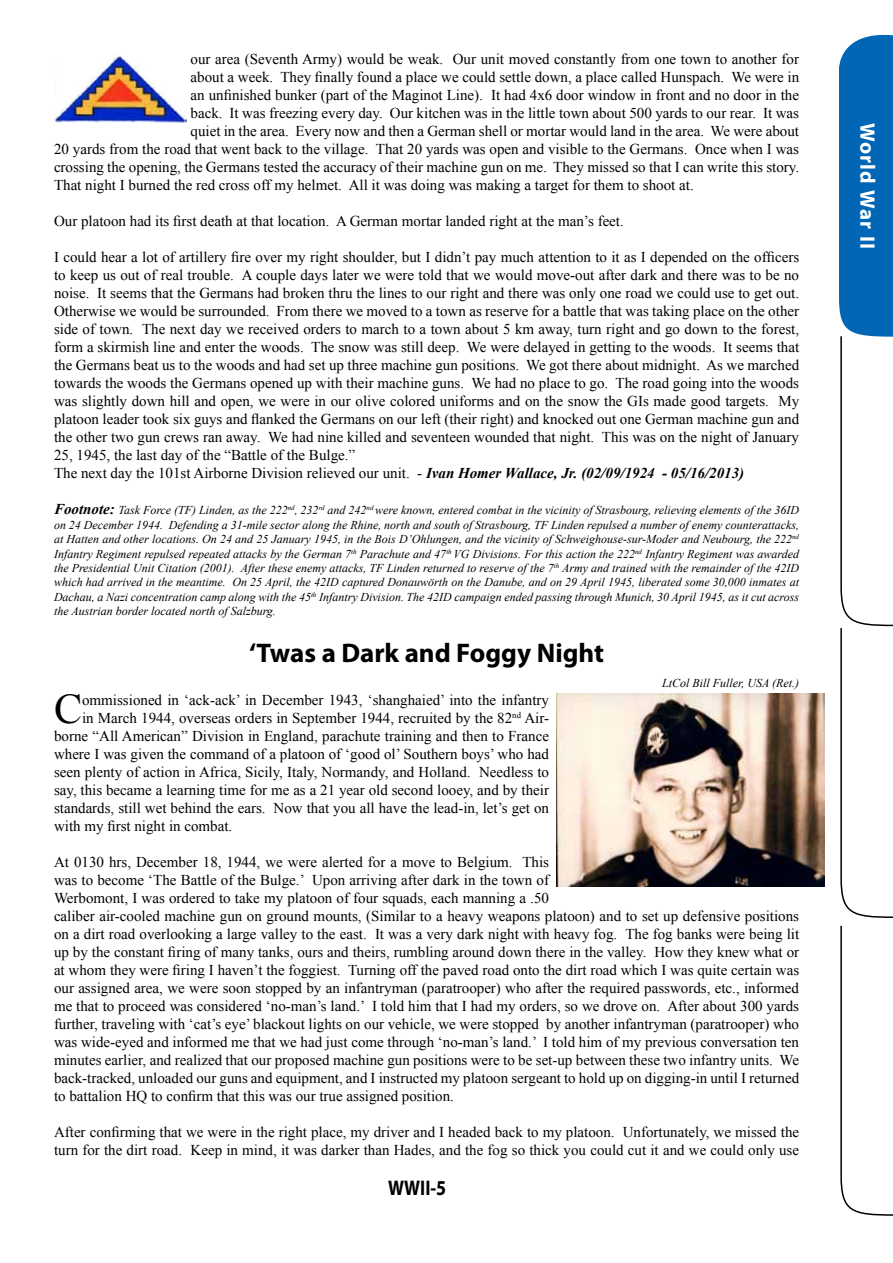
<style>
.page{position:relative;width:893px;height:1263px;background:#fff}
.page>*{position:absolute;margin:0;border:0;box-sizing:border-box;transform-origin:0 0}
.t1{font:42.15px "Times New Roman";color:#000}
.t2{font:700 27px "Myriad Pro";color:#000}
.t3{font:700 21.3px "Myriad Pro";color:#000;scale:.85 1}
.t4{font:700 21px "Myriad Pro";letter-spacing:.06em;color:#fff}
.t5{font:15px/18px "Times New Roman";color:#000}
.t6{font:italic 12px/14.4px "Times New Roman";color:#000;text-align:justify}
.s1{font-weight:700;font-style:italic}
.s2{font-weight:700;font-size:15px}
</style>
<div class="page">
<svg style="left:839px;top:34px;width:54px;height:1182px"></svg>
<img style="left:54px;top:55px;width:132px;height:69px">
<img style="left:556px;top:693px;width:268px;height:194px">
<p class="t5" style="left:190px;top:50px;width:610px">our area (Seventh Army) would be weak. Our unit moved constantly from one town to another for</p>
<p class="t5" style="left:190px;top:68px;width:610px">about a week. They finally found a place we could settle down, a place called Hunspach. We were in</p>
<p class="t5" style="left:190px;top:86px;width:610px">an unfinished bunker (part of the Maginot Line). It had 4x6 door window in front and no door in the</p>
<p class="t5" style="left:190px;top:104px;width:610px">back. It was freezing every day. Our kitchen was in the little town about 500 yards to our rear. It was</p>
<p class="t5" style="left:190px;top:122px;width:610px">quiet in the area. Every now and then a German shell or mortar would land in the area. We were about</p>
<p class="t5" style="left:54px;top:140px;width:747px">20 yards from the road that went back to the village. That 20 yards was open and visible to the Germans. Once when I was</p>
<p class="t5" style="left:54px;top:158px;width:747px">crossing the opening, the Germans tested the accuracy of their machine gun on me. They missed so that I can write this story.</p>
<p class="t5" style="left:54px;top:176px;width:641px">That night I burned the red cross off my helmet. All it was doing was making a target for them to shoot at.</p>
<p class="t5" style="left:54px;top:212px;width:571px">Our platoon had its first death at that location. A German mortar landed right at the man’s feet.</p>
<p class="t5" style="left:54px;top:248px;width:747px">I could hear a lot of artillery fire over my right shoulder, but I didn’t pay much attention to it as I depended on the officers to keep us out of real trouble. A couple days later we were told that we would move-out after dark and there was to be no noise. It seems that the Germans had broken thru the lines to our right and there was only one road we could use to get out.<br>Otherwise we would be surrounded. From there we moved to a town as reserve for a battle that was taking place on the other side of town. The next day we received orders to march to a town about 5 km away, turn right and go down to the forest, form a skirmish line and enter the woods. The snow was still deep. We were delayed in getting to the woods. It seems that the Germans beat us to the woods and had set up three machine gun positions. We got there about midnight. As we marched towards the woods the Germans opened up with their machine guns. We had no place to go. The road going into the woods was slightly down hill and open, we were in our olive colored uniforms and on the snow the GIs made good targets. My platoon leader took six guys and flanked the Germans on our left (their right) and knocked out one German machine gun and the other two gun crews ran away. We had nine killed and seventeen wounded that night. This was on the night of January 25, 1945, the last day of the “Battle of the Bulge.”<br>The next day the 101st Airborne Division relieved our unit. - <span class="s1">Ivan Homer Wallace, Jr. (02/09/1924 - 05/16/2013)</span></p>
<p class="t6" style="left:54px;top:503px;width:747px"><span class="s2">Footnote:</span> Task Force (TF) Linden, as the 222<sup>nd</sup>, 232<sup>rd</sup> and 242<sup>nd</sup> were known, entered combat in the vicinity of Strasbourg, relieving elements of the 36ID on 24 December 1944. Defending a 31-mile sector along the Rhine, north and south of Strasbourg, TF Linden repulsed a number of enemy counterattacks, at Hatten and other locations. On 24 and 25 January 1945, in the Bois D’Ohlungen, and the vicinity of Schweighouse-sur-Moder and Neubourg, the 222<sup>nd </sup>Infantry Regiment repulsed repeated attacks by the German 7<sup>th</sup> Parachute and 47<sup>th</sup> VG Divisions. For this action the 222<sup>nd</sup> Infantry Regiment was awarded the Presidential Unit Citation (2001). After these enemy attacks, TF Linden returned to reserve of the 7<sup>th</sup> Army and trained with the remainder of the 42ID which had arrived in the meantime. On 25 April, the 42ID captured Donauwörth on the Danube, and on 29 April 1945, liberated some 30,000 inmates at Dachau, a Nazi concentration camp along with the 45<sup>th</sup> Infantry Division. The 42ID campaign ended passing through Munich, 30 April 1945, as it cut across the Austrian border located north of Salzburg.</p>
<h2 class="t2" style="left:249px;top:635px;width:357px">‘Twas a Dark and Foggy Night</h2>
<p class="t6" style="left:662px;top:675px;width:139px">LtCol Bill Fuller, USA (Ret.)</p>
<h1 class="t1" style="left:54px;top:679px;width:30px">C</h1>
<p class="t5" style="left:82px;top:690px;width:468px">ommissioned in ‘ack-ack’ in December 1943, ‘shanghaied’ into the infantry</p>
<p class="t5" style="left:82px;top:708px;width:468px">in March 1944, overseas orders in September 1944, recruited by the 82<sup>nd</sup> Air-</p>
<p class="t5" style="left:54px;top:726px;width:497px">borne “All American” Division in England, parachute training and then to France</p>
<p class="t5" style="left:54px;top:744px;width:496px">where I was given the command of a platoon of ‘good ol’ Southern boys’ who had</p>
<p class="t5" style="left:54px;top:762px;width:496px">seen plenty of action in Africa, Sicily, Italy, Normandy, and Holland. Needless to</p>
<p class="t5" style="left:54px;top:780px;width:496px">say, this became a learning time for me as a 21 year old second looey, and by their</p>
<p class="t5" style="left:54px;top:798px;width:497px">standards, still wet behind the ears. Now that you all have the lead-in, let’s get on</p>
<p class="t5" style="left:54px;top:816px;width:180px">with my first night in combat.</p>
<p class="t5" style="left:54px;top:852px;width:747px">At 0130 hrs, December 18, 1944, we were alerted for a move to Belgium. This<br>was to become ‘The Battle of the Bulge.’ Upon arriving after dark in the town of<br>Werbomont, I was ordered to take my platoon of four squads, each manning a .50<br>caliber air-cooled machine gun on ground mounts, (Similar to a heavy weapons platoon) and to set up defensive positions on a dirt road overlooking a large valley to the east. It was a very dark night with heavy fog. The fog banks were being lit up by the constant firing of many tanks, ours and theirs, rumbling around down there in the valley. How they knew what or at whom they were firing I haven’t the foggiest. Turning off the paved road onto the dirt road which I was quite certain was our assigned area, we were soon stopped by an infantryman (paratrooper) who after the required passwords, etc., informed me that to proceed was considered ‘no-man’s land.’ I told him that I had my orders, so we drove on. After about 300 yards further, traveling with ‘cat’s eye’ blackout lights on our vehicle, we were stopped by another infantryman (paratrooper) who was wide-eyed and informed me that we had just come through ‘no-man’s land.’ I told him of my previous conversation ten minutes earlier, and realized that our proposed machine gun positions were to be set-up between these two infantry units. We back-tracked, unloaded our guns and equipment, and I instructed my platoon sergeant to hold up on digging-in until I returned to battalion HQ to confirm that this was our true assigned position.</p>
<p class="t5" style="left:54px;top:1122px;width:747px">After confirming that we were in the right place, my driver and I headed back to my platoon. Unfortunately, we missed the turn for the dirt road. Keep in mind, it was darker than Hades, and the fog so thick you could cut it and we could only use</p>
<h3 class="t3" style="left:388px;top:1174px;width:70px">WWII-5</h3>
<h3 class="t4" style="left:881px;top:123px;width:128px;rotate:90deg">World War II</h3>
</div>
